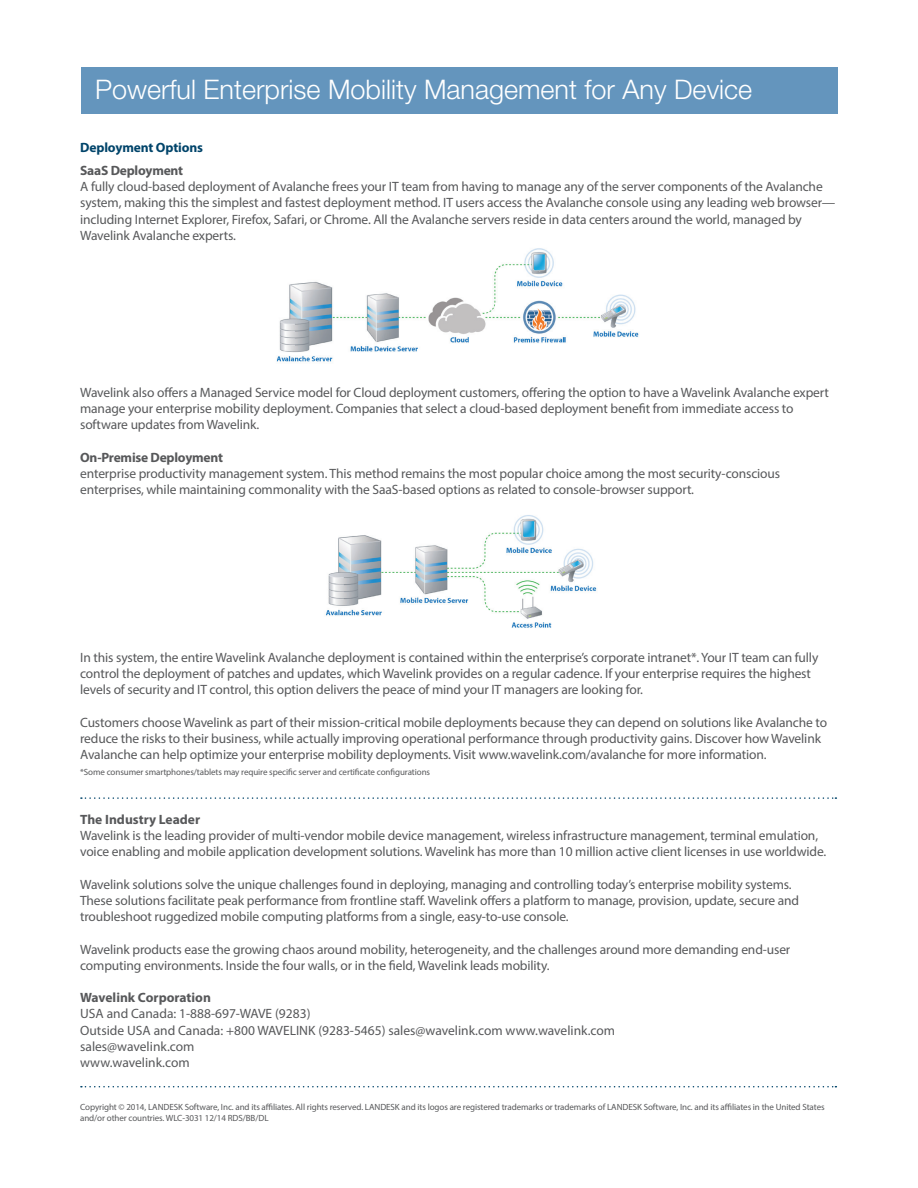
<style>
.page{position:relative;width:918px;height:1188px;background:#fff}
.page>*{position:absolute;margin:0;border:0;box-sizing:border-box;transform-origin:0 0}
.t1{font:300 27px "Helvetica Neue LT Std";color:#fff}
.t2{font:13.5px/16.2px "Myriad Pro";letter-spacing:-.01em;color:#57585a}
.t3{font:700 13.5px "Myriad Pro";letter-spacing:-.015em;color:#57585a}
.t4{font:700 13.5px "Myriad Pro";letter-spacing:-.01em;color:#00446a}
.t5{font:9px/10.8px "Myriad Pro";letter-spacing:-.01em;color:#57585a}
</style>
<div class="page">
<img style="left:276px;top:248px;width:363px;height:114px">
<img style="left:325px;top:515px;width:272px;height:113px">
<svg style="left:81px;top:797px;width:755px;height:2px"></svg>
<svg style="left:81px;top:1086px;width:755px;height:1px"></svg>
<div style="left:81px;top:68px;width:756px;height:46px;background:#6495bd"></div>
<h1 class="t1" style="left:95px;top:73px;width:659px">Powerful Enterprise Mobility Management for Any Device</h1>
<p class="t4" style="left:80px;top:139px;width:125px">Deployment Options</p>
<p class="t3" style="left:80px;top:162px;width:105px">SaaS Deployment</p>
<p class="t2" style="left:80px;top:178px;width:757px">A fully cloud-based deployment of Avalanche frees your IT team from having to manage any of the server components of the Avalanche system, making this the simplest and fastest deployment method. IT users access the Avalanche console using any leading web browser— including Internet Explorer, Firefox, Safari, or Chrome. All the Avalanche servers reside in data centers around the world, managed by Wavelink Avalanche experts.</p>
<p class="t2" style="left:80px;top:384px;width:750px">Wavelink also offers a Managed Service model for Cloud deployment customers, offering the option to have a Wavelink Avalanche expert manage your enterprise mobility deployment. Companies that select a cloud-based deployment benefit from immediate access to software updates from Wavelink.</p>
<p class="t3" style="left:80px;top:448px;width:144px">On-Premise Deployment</p>
<p class="t2" style="left:80px;top:465px;width:702px">enterprise productivity management system. This method remains the most popular choice among the most security-conscious enterprises, while maintaining commonality with the SaaS-based options as related to console-browser support.</p>
<p class="t2" style="left:80px;top:649px;width:740px">In this system, the entire Wavelink Avalanche deployment is contained within the enterprise’s corporate intranet*. Your IT team can fully control the deployment of patches and updates, which Wavelink provides on a regular cadence. If your enterprise requires the highest levels of security and IT control, this option delivers the peace of mind your IT managers are looking for.</p>
<p class="t2" style="left:80px;top:714px;width:748px">Customers choose Wavelink as part of their mission-critical mobile deployments because they can depend on solutions like Avalanche to reduce the risks to their business, while actually improving operational performance through productivity gains. Discover how Wavelink<br>Avalanche can help optimize your enterprise mobility deployments. Visit www.wavelink.com/avalanche for more information.</p>
<p class="t5" style="left:80px;top:767px;width:351px">*Some consumer smartphones/tablets may require specific server and certificate configurations</p>
<p class="t3" style="left:80px;top:811px;width:122px">The Industry Leader</p>
<p class="t2" style="left:80px;top:827px;width:748px">Wavelink is the leading provider of multi-vendor mobile device management, wireless infrastructure management, terminal emulation, voice enabling and mobile application development solutions. Wavelink has more than 10 million active client licenses in use worldwide.</p>
<p class="t2" style="left:80px;top:876px;width:721px">Wavelink solutions solve the unique challenges found in deploying, managing and controlling today’s enterprise mobility systems.<br>These solutions facilitate peak performance from frontline staff. Wavelink offers a platform to manage, provision, update, secure and troubleshoot ruggedized mobile computing platforms from a single, easy-to-use console.</p>
<p class="t2" style="left:80px;top:941px;width:712px">Wavelink products ease the growing chaos around mobility, heterogeneity, and the challenges around more demanding end-user computing environments. Inside the four walls, or in the field, Wavelink leads mobility.</p>
<p class="t3" style="left:80px;top:989px;width:132px">Wavelink Corporation</p>
<p class="t2" style="left:80px;top:1006px;width:537px">USA and Canada: 1-888-697-WAVE (9283)<br>Outside USA and Canada: +800 WAVELINK (9283-5465) sales@wavelink.com www.wavelink.com sales@wavelink.com<br>www.wavelink.com</p>
<p class="t5" style="left:80px;top:1102px;width:746px">Copyright © 2014, LANDESK Software, Inc. and its affiliates. All rights reserved. LANDESK and its logos are registered trademarks or trademarks of LANDESK Software, Inc. and its affiliates in the United States and/or other countries. WLC-3031 12/14 RDS/BB/DL</p>
</div>
